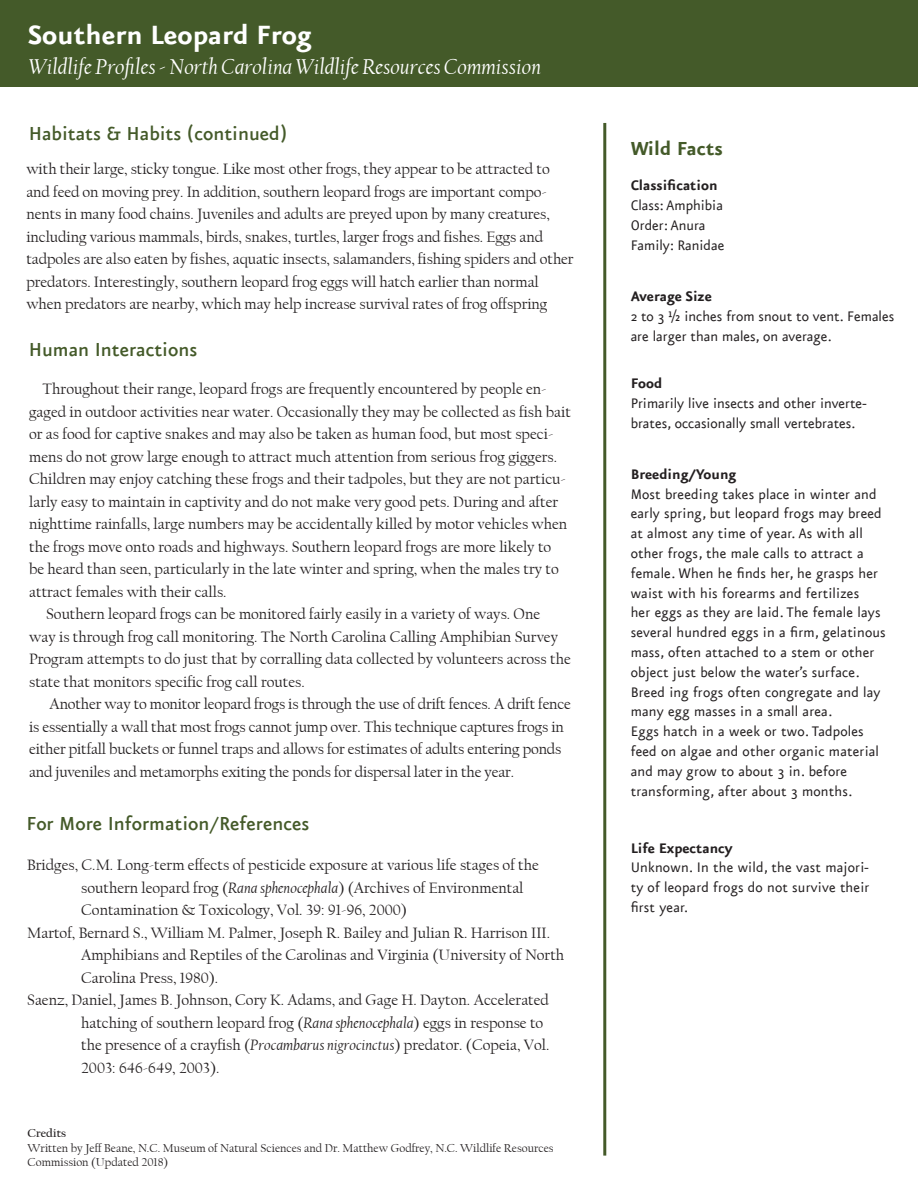
<style>
.page{position:relative;width:918px;height:1188px;background:#fff}
.page>*{position:absolute;margin:0;border:0;box-sizing:border-box;transform-origin:0 0}
.t1{font:700 31.5px "Eureka Sans";color:#fff}
.t2{font:500 22.5px "Eureka Sans";color:#445a29}
.t3{font:italic 22.5px "Californian FB";color:#fff}
.t4{font:700 22.5px "Eureka Sans";color:#445a29}
.t5{font:16.5px/19.8px "Eureka Sans";letter-spacing:.01em;color:#231f20}
.t6{font:700 16.5px "Eureka Sans";color:#231f20}
.t7{font:15.75px/22.5px "Californian FB";color:#231f20}
.t8{font:12px/14.4px "Californian FB";color:#231f20}
.t9{font:700 12px "Californian FB";color:#231f20}
.s1{font-style:italic}
</style>
<div class="page">
<hr style="left:603px;top:123px;width:3px;height:1033px;background:#445a29">
<div style="left:0;top:0;width:918px;height:86px;background:#445a29"></div>
<p class="t1" style="left:28px;top:19px;width:286px">Southern Leopard Frog</p>
<p class="t3" style="left:29px;top:54px;width:513px">Wildlife Profiles - North Carolina Wildlife Resources Commission</p>
<p class="t2" style="left:29px;top:122px;width:260px">Habitats &amp; Habits (continued)</p>
<p class="t7" style="left:26px;top:158px;width:549px">with their large, sticky tongue. Like most other frogs, they appear to be attracted to and feed on moving prey. In addition, southern leopard frogs are important compo&shy;nents in many food chains. Juveniles and adults are preyed upon by many creatures, including various mammals, birds, snakes, turtles, larger frogs and fishes. Eggs and tadpoles are also eaten by fishes, aquatic insects, salamanders, fishing spiders and other predators. Interestingly, southern leopard frog eggs will hatch earlier than normal when predators are nearby, which may help increase survival rates of frog offspring</p>
<p class="t2" style="left:29px;top:338px;width:170px">Human Interactions</p>
<p class="t7" style="left:29px;top:378px;width:543px;text-indent:13px">Throughout their range, leopard frogs are frequently encountered by people en&shy;gaged in outdoor activities near water. Occasionally they may be collected as fish bait or as food for captive snakes and may also be taken as human food, but most speci&shy;mens do not grow large enough to attract much attention from serious frog giggers.<br>Children may enjoy catching these frogs and their tadpoles, but they are not particu&shy;larly easy to maintain in captivity and do not make very good pets. During and after nighttime rainfalls, large numbers may be accidentally killed by motor vehicles when the frogs move onto roads and highways. Southern leopard frogs are more likely to<br>be heard than seen, particularly in the late winter and spring, when the males try to attract females with their calls.</p>
<p class="t7" style="left:29px;top:603px;width:543px;text-indent:17px">Southern leopard frogs can be monitored fairly easily in a variety of ways. One<br>way is through frog call monitoring. The North Carolina Calling Amphibian Survey Program attempts to do just that by corralling data collected by volunteers across the state that monitors specific frog call routes.</p>
<p class="t7" style="left:29px;top:693px;width:543px;text-indent:20px">Another way to monitor leopard frogs is through the use of drift fences. A drift fence is essentially a wall that most frogs cannot jump over. This technique captures frogs in either pitfall buckets or funnel traps and allows for estimates of adults entering ponds and juveniles and metamorphs exiting the ponds for dispersal later in the year.</p>
<p class="t2" style="left:26px;top:812px;width:284px">For More Information/References</p>
<p class="t7" style="left:81px;top:854px;width:459px;text-indent:-54px">Bridges, C.M. Long-term effects of pesticide exposure at various life stages of the southern leopard frog (<span class="s1">Rana sphenocephala</span>) (Archives of Environmental<br>Contamination &amp; Toxicology, Vol. 39: 91-96, 2000)</p>
<p class="t7" style="left:81px;top:922px;width:485px;text-indent:-54px">Martof, Bernard S., William M. Palmer, Joseph R. Bailey and Julian R. Harrison III.<br>Amphibians and Reptiles of the Carolinas and Virginia (University of North<br>Carolina Press, 1980).</p>
<p class="t7" style="left:81px;top:989px;width:470px;text-indent:-54px">Saenz, Daniel, James B. Johnson, Cory K. Adams, and Gage H. Dayton. Accelerated hatching of southern leopard frog (<span class="s1">Rana sphenocephala</span>) eggs in response to the presence of a crayfish (<span class="s1">Procambarus nigrocinctus</span>) predator. (Copeia, Vol.<br>2003: 646-649, 2003).</p>
<p class="t9" style="left:28px;top:1127px;width:40px">Credits</p>
<p class="t8" style="left:28px;top:1141px;width:528px">Written by Jeff Beane, N.C. Museum of Natural Sciences and Dr. Matthew Godfrey, N.C. Wildlife Resources<br>Commission (Updated 2018)</p>
<p class="t4" style="left:631px;top:136px;width:94px">Wild Facts</p>
<p class="t6" style="left:631px;top:177px;width:88px">Classification</p>
<p class="t5" style="left:631px;top:196px;width:94px">Class: Amphibia</p>
<p class="t5" style="left:631px;top:216px;width:76px">Order: Anura</p>
<p class="t5" style="left:631px;top:236px;width:95px">Family: Ranidae</p>
<p class="t6" style="left:631px;top:288px;width:83px">Average Size</p>
<p class="t5" style="left:631px;top:307px;width:265px">2 to 3 ½ inches from snout to vent. Females are larger than males, on average.</p>
<p class="t6" style="left:631px;top:374px;width:33px">Food</p>
<p class="t5" style="left:631px;top:394px;width:237px">Primarily live insects and other inverte&shy;brates, occasionally small vertebrates.</p>
<p class="t6" style="left:631px;top:465px;width:107px">Breeding/Young</p>
<p class="t5" style="left:631px;top:484px;width:247px">Most breeding takes place in winter and</p>
<p class="t5" style="left:631px;top:504px;width:253px">early spring, but leopard frogs may breed</p>
<p class="t5" style="left:631px;top:524px;width:234px">at almost any time of year. As with all other frogs, the male calls to attract a</p>
<p class="t5" style="left:631px;top:564px;width:249px">female. When he finds her, he grasps her</p>
<p class="t5" style="left:631px;top:583px;width:230px">waist with his forearms and fertilizes</p>
<p class="t5" style="left:631px;top:603px;width:251px">her eggs as they are laid. The female lays</p>
<p class="t5" style="left:631px;top:623px;width:257px">several hundred eggs in a firm, gelatinous</p>
<p class="t5" style="left:631px;top:643px;width:245px">mass, often attached to a stem or other</p>
<p class="t5" style="left:631px;top:663px;width:231px">object just below the water’s surface.</p>
<p class="t5" style="left:631px;top:682px;width:251px">Breed ing frogs often congregate and lay</p>
<p class="t5" style="left:631px;top:702px;width:203px">many egg masses in a small area.</p>
<p class="t5" style="left:631px;top:722px;width:235px">Eggs hatch in a week or two. Tadpoles</p>
<p class="t5" style="left:631px;top:742px;width:250px">feed on algae and other organic material</p>
<p class="t5" style="left:631px;top:762px;width:218px">and may grow to about 3 in. before</p>
<p class="t5" style="left:631px;top:781px;width:223px">transforming, after about 3 months.</p>
<p class="t6" style="left:631px;top:839px;width:103px">Life Expectancy</p>
<p class="t5" style="left:631px;top:858px;width:240px;text-align:justify">Unknown. In the wild, the vast majori&shy;ty of leopard frogs do not survive their first year.</p>
</div>
